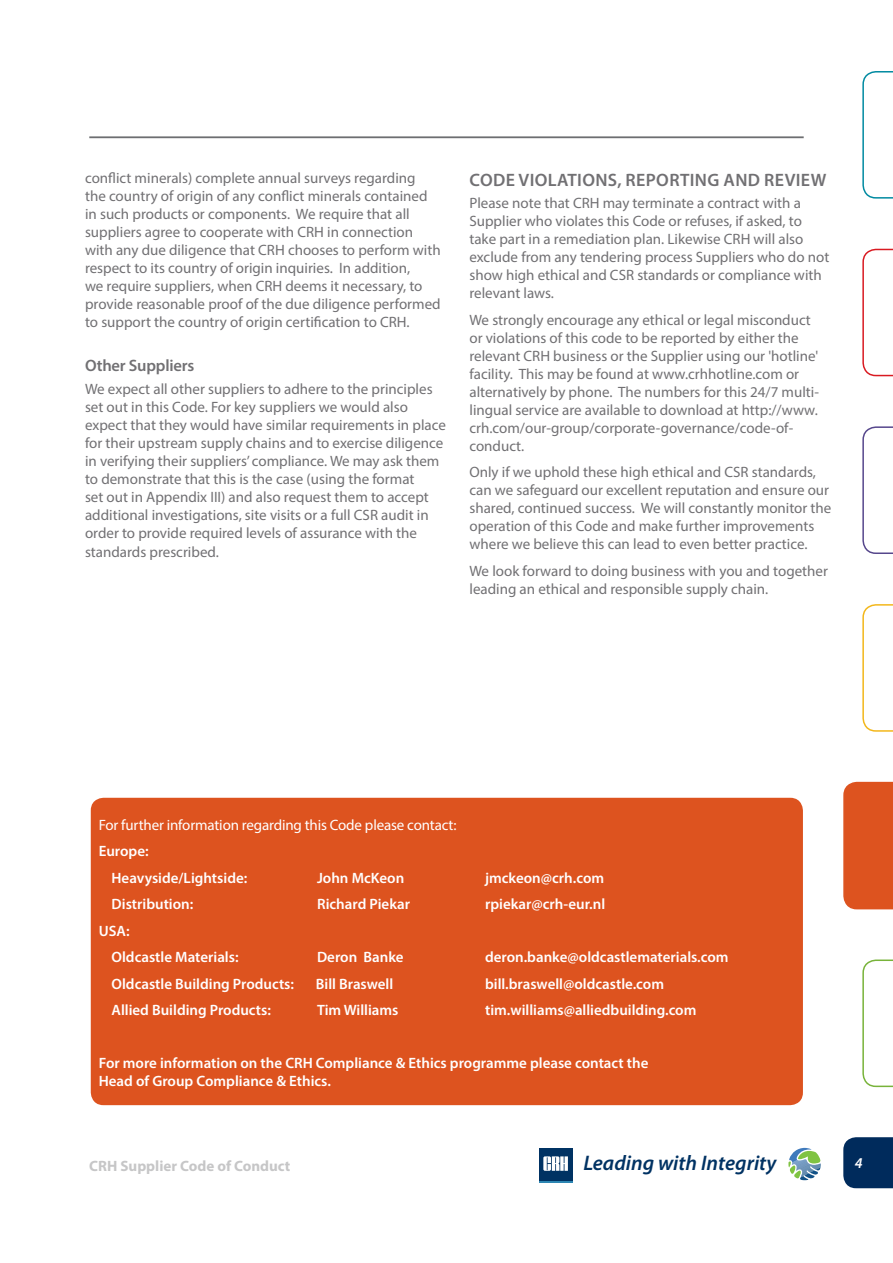
<style>
.page{position:relative;width:893px;height:1263px;background:#fff}
.page>*{position:absolute;margin:0;border:0;box-sizing:border-box;transform-origin:0 0}
.t1{font:italic 600 21.15px "Myriad Pro";color:#003263}
.t2{font:600 18px "Myriad Pro";letter-spacing:.02em;color:#717073}
.t3{font:600 16.5px "Myriad Pro";letter-spacing:-.01em;color:#717073}
.t4{font:15px/18px "Myriad Pro";color:#717073}
.t5{font:600 15px/26.5px "Myriad Pro";color:#fff}
.t6{font:15px "Myriad Pro";letter-spacing:-.01em;color:#fff}
.t7{font:700 15px "Myriad Pro";color:#c6c6c7}
.t8{font:italic 600 15px "Myriad Pro";color:#fff}
</style>
<div class="page">
<svg style="left:862px;top:71px;width:31px;height:128px"></svg>
<svg style="left:862px;top:249px;width:31px;height:127px"></svg>
<svg style="left:862px;top:426px;width:31px;height:128px"></svg>
<svg style="left:862px;top:604px;width:31px;height:128px"></svg>
<div style="left:843px;top:782px;width:50px;height:127px;background:#dd531f"></div>
<svg style="left:862px;top:959px;width:31px;height:128px"></svg>
<div style="left:843px;top:1137px;width:50px;height:51px;background:#002b5c"></div>
<hr style="left:89px;top:136px;width:715px;height:2px;background:#6d6e71">
<svg style="left:788px;top:1148px;width:33px;height:32px"></svg>
<div style="left:539px;top:1148px;width:33px;height:34px;background:#003263"></div>
<svg style="left:543px;top:1156px;width:25px;height:15px"></svg>
<hr style="left:539px;top:1181px;width:33px;height:1px;background:#2d86b3">
<div style="left:91px;top:798px;width:712px;height:307px;background:#dd531f;border-radius:13px"></div>
<p class="t4" style="left:85px;top:169px;width:357px">conflict minerals) complete annual surveys regarding<br>the country of origin of any conflict minerals contained in such products or components. We require that all suppliers agree to cooperate with CRH in connection with any due diligence that CRH chooses to perform with respect to its country of origin inquiries. In addition,<br>we require suppliers, when CRH deems it necessary, to provide reasonable proof of the due diligence performed to support the country of origin certification to CRH.</p>
<p class="t3" style="left:85px;top:355px;width:111px">Other Suppliers</p>
<p class="t4" style="left:85px;top:379px;width:362px">We expect all other suppliers to adhere to the principles set out in this Code. For key suppliers we would also expect that they would have similar requirements in place for their upstream supply chains and to exercise diligence in verifying their suppliers’ compliance. We may ask them to demonstrate that this is the case (using the format<br>set out in Appendix III) and also request them to accept additional investigations, site visits or a full CSR audit in order to provide required levels of assurance with the</p>
<p class="t4" style="left:85px;top:543px;width:135px">standards prescribed.</p>
<p class="t2" style="left:470px;top:168px;width:358px">CODE VIOLATIONS, REPORTING AND REVIEW</p>
<p class="t4" style="left:469px;top:194px;width:361px">Please note that CRH may terminate a contract with a Supplier who violates this Code or refuses, if asked, to take part in a remediation plan. Likewise CRH will also exclude from any tendering process Suppliers who do not show high ethical and CSR standards or compliance with relevant laws.</p>
<p class="t4" style="left:469px;top:310px;width:351px">We strongly encourage any ethical or legal misconduct or violations of this code to be reported by either the relevant CRH business or the Supplier using our 'hotline' facility. This may be found at www.crhhotline.com or alternatively by phone. The numbers for this 24/7 multi&shy;lingual service are available to download at http://www. crh.com/our-group/corporate-governance/code-of&shy;conduct.</p>
<p class="t4" style="left:469px;top:463px;width:363px">Only if we uphold these high ethical and CSR standards, can we safeguard our excellent reputation and ensure our shared, continued success. We will constantly monitor the operation of this Code and make further improvements where we believe this can lead to even better practice.</p>
<p class="t4" style="left:469px;top:561px;width:360px">We look forward to doing business with you and together leading an ethical and responsible supply chain.</p>
<p class="t6" style="left:99px;top:815px;width:359px">For further information regarding this Code please contact:</p>
<p class="t5" style="left:112px;top:837px;width:137px;text-indent:-13px">Europe:<br>Heavyside/Lightside:</p>
<p class="t5" style="left:317px;top:864px;width:89px">John McKeon</p>
<p class="t5" style="left:485px;top:864px;width:121px">jmckeon@crh.com</p>
<p class="t5" style="left:112px;top:890px;width:83px">Distribution:</p>
<p class="t5" style="left:317px;top:890px;width:95px">Richard Piekar</p>
<p class="t5" style="left:485px;top:890px;width:122px">rpiekar@crh-eur.nl</p>
<p class="t5" style="left:112px;top:917px;width:129px;text-indent:-13px">USA:<br>Oldcastle Materials:</p>
<p class="t5" style="left:317px;top:943px;width:88px">Deron Banke</p>
<p class="t5" style="left:485px;top:943px;width:245px">deron.banke@oldcastlematerials.com</p>
<p class="t5" style="left:112px;top:970px;width:184px">Oldcastle Building Products:</p>
<p class="t5" style="left:316px;top:970px;width:79px">Bill Braswell</p>
<p class="t5" style="left:485px;top:970px;width:180px">bill.braswell@oldcastle.com</p>
<p class="t5" style="left:112px;top:996px;width:161px">Allied Building Products:</p>
<p class="t5" style="left:317px;top:996px;width:83px">Tim Williams</p>
<p class="t5" style="left:485px;top:996px;width:213px">tim.williams@alliedbuilding.com</p>
<p class="t5" style="left:99px;top:1054px;width:551px;line-height:18px">For more information on the CRH Compliance &amp; Ethics programme please contact the<br>Head of Group Compliance &amp; Ethics.</p>
<p class="t7" style="left:89px;top:1156px;width:203px">CRH Supplier Code of Conduct</p>
<h1 class="t1" style="left:583px;top:1152px;width:195px">Leading with Integrity</h1>
<p class="t8" style="left:855px;top:1154px;width:9px">4</p>
</div>
